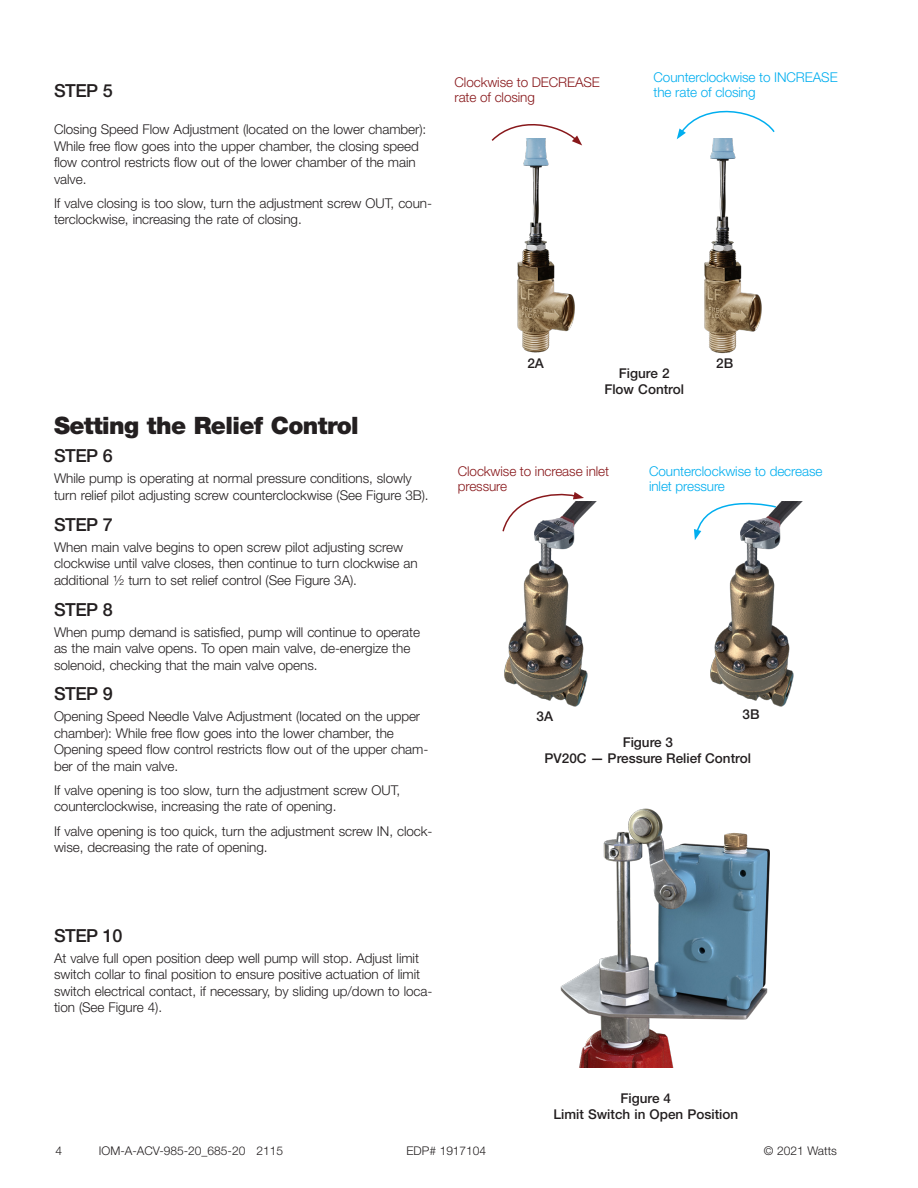
<style>
.page{position:relative;width:918px;height:1188px;background:#fff}
.page>*{position:absolute;margin:0;border:0;box-sizing:border-box;transform-origin:0 0}
.t1{font:900 24px "Helvetica Neue LT Std";letter-spacing:-.025em;color:#231f20}
.t2{font:500 18px "Helvetica Neue LT Std";letter-spacing:-.025em;color:#231f20}
.t3{font:300 13.5px/16.5px "Helvetica Neue LT Std";letter-spacing:-.005em;color:#231f20}
.t4{font:500 13.5px/16.2px "Helvetica Neue LT Std";color:#231f20;text-align:center}
.t5{font:300 13.5px/15px "Helvetica Neue LT Std";letter-spacing:-.005em;color:#00aeef}
.t6{font:300 13.5px/15px "Helvetica Neue LT Std";letter-spacing:-.005em;color:#88181b}
.t7{font:300 12px "Helvetica Neue LT Std";color:#231f20}
</style>
<div class="page">
<svg style="left:677px;top:110px;width:98px;height:28px"></svg>
<svg style="left:493px;top:124px;width:86px;height:14px"></svg>
<img style="left:491px;top:138px;width:91px;height:215px">
<img style="left:676px;top:138px;width:86px;height:216px">
<img style="left:560px;top:808px;width:210px;height:259px">
<svg style="left:528px;top:492px;width:56px;height:9px"></svg>
<img style="left:710px;top:501px;width:93px;height:206px">
<img style="left:502px;top:501px;width:95px;height:206px">
<svg style="left:694px;top:501px;width:84px;height:39px"></svg>
<h2 class="t2" style="left:54px;top:80px;width:60px">STEP 5</h2>
<p class="t3" style="left:54px;top:121px;width:374px">Closing Speed Flow Adjustment (located on the lower chamber):<br>While free flow goes into the upper chamber, the closing speed flow control restricts flow out of the lower chamber of the main valve.</p>
<p class="t3" style="left:54px;top:194px;width:380px">If valve closing is too slow, turn the adjustment screw OUT, coun&shy;terclockwise, increasing the rate of closing.</p>
<p class="t6" style="left:455px;top:75px;width:147px">Clockwise to DECREASE rate of closing</p>
<p class="t5" style="left:654px;top:69px;width:186px">Counterclockwise to INCREASE the rate of closing</p>
<h1 class="t1" style="left:54px;top:411px;width:306px">Setting the Relief Control</h1>
<h2 class="t2" style="left:54px;top:445px;width:60px">STEP 6</h2>
<p class="t3" style="left:54px;top:470px;width:376px">While pump is operating at normal pressure conditions, slowly turn relief pilot adjusting screw counterclockwise (See Figure 3B).</p>
<h2 class="t2" style="left:54px;top:513px;width:60px">STEP 7</h2>
<p class="t3" style="left:54px;top:538px;width:365px">When main valve begins to open screw pilot adjusting screw clockwise until valve closes, then continue to turn clockwise an additional ½ turn to set relief control (See Figure 3A).</p>
<h2 class="t2" style="left:54px;top:598px;width:60px">STEP 8</h2>
<p class="t3" style="left:54px;top:623px;width:368px">When pump demand is satisfied, pump will continue to operate as the main valve opens. To open main valve, de-energize the solenoid, checking that the main valve opens.</p>
<h2 class="t2" style="left:54px;top:683px;width:60px">STEP 9</h2>
<p class="t3" style="left:54px;top:708px;width:376px">Opening Speed Needle Valve Adjustment (located on the upper chamber): While free flow goes into the lower chamber, the Opening speed flow control restricts flow out of the upper cham&shy;ber of the main valve.</p>
<p class="t3" style="left:54px;top:782px;width:348px">If valve opening is too slow, turn the adjustment screw OUT, counterclockwise, increasing the rate of opening.</p>
<p class="t3" style="left:54px;top:822px;width:380px">If valve opening is too quick, turn the adjustment screw IN, clock&shy;wise, decreasing the rate of opening.</p>
<p class="t4" style="left:527px;top:355px;width:18px">2A</p>
<p class="t4" style="left:716px;top:355px;width:19px">2B</p>
<p class="t4" style="left:604px;top:365px;width:81px">Figure 2<br>Flow Control</p>
<p class="t6" style="left:458px;top:463px;width:153px">Clockwise to increase inlet pressure</p>
<p class="t5" style="left:649px;top:463px;width:175px">Counterclockwise to decrease inlet pressure</p>
<p class="t4" style="left:537px;top:708px;width:18px">3A</p>
<p class="t4" style="left:743px;top:706px;width:19px">3B</p>
<p class="t4" style="left:545px;top:734px;width:208px">Figure 3<br>PV20C — Pressure Relief Control</p>
<h2 class="t2" style="left:54px;top:925px;width:70px">STEP 10</h2>
<p class="t3" style="left:54px;top:949px;width:380px">At valve full open position deep well pump will stop. Adjust limit switch collar to final position to ensure positive actuation of limit switch electrical contact, if necessary, by sliding up/down to loca&shy;tion (See Figure 4).</p>
<p class="t4" style="left:553px;top:1090px;width:186px">Figure 4<br>Limit Switch in Open Position</p>
<p class="t7" style="left:56px;top:1143px;width:8px">4</p>
<p class="t7" style="left:99px;top:1143px;width:186px">IOM-A-ACV-985-20_685-20 2115</p>
<p class="t7" style="left:407px;top:1143px;width:81px">EDP# 1917104</p>
<p class="t7" style="left:764px;top:1143px;width:75px">© 2021 Watts</p>
</div>
